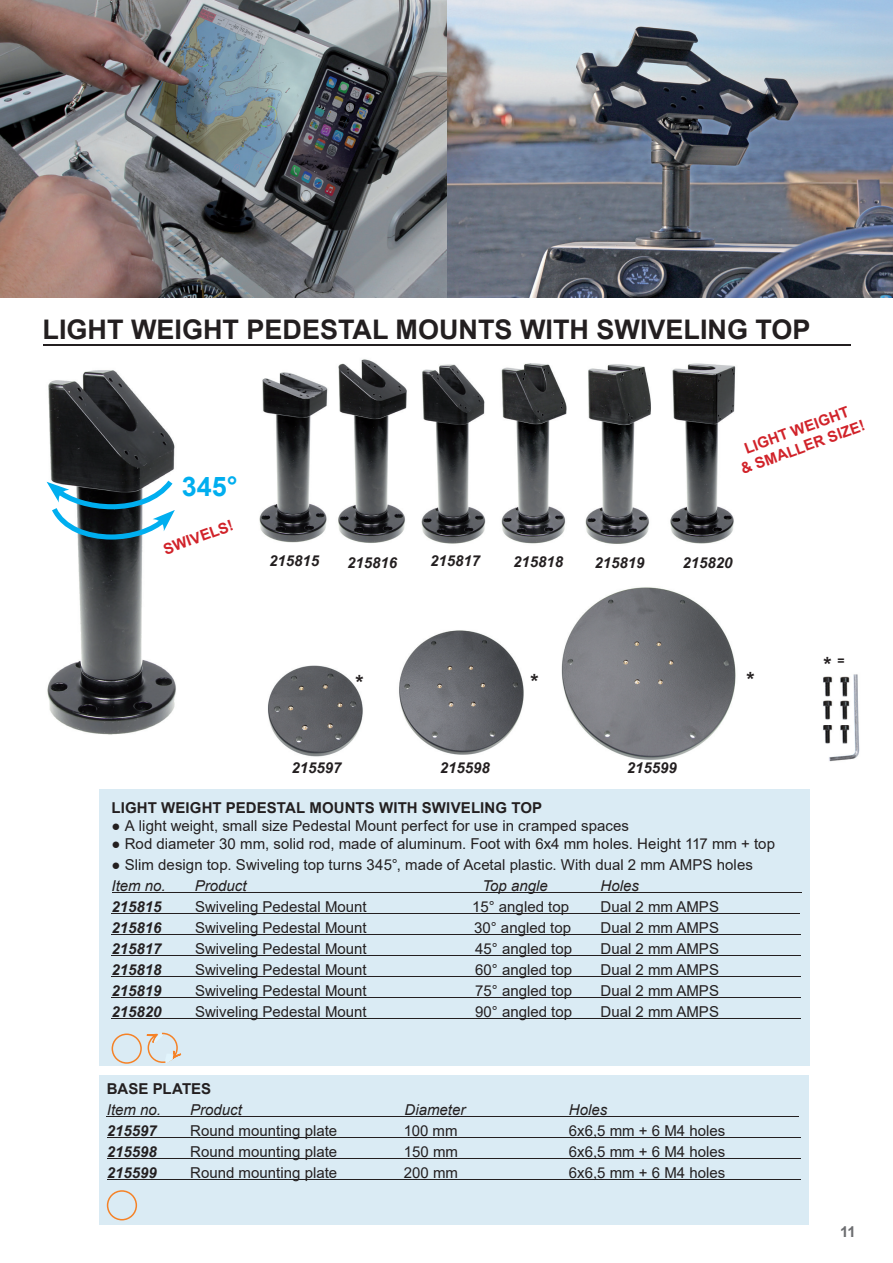
<style>
.page{position:relative;width:893px;height:1263px;background:#fff}
.page>*{position:absolute;margin:0;border:0;box-sizing:border-box;transform-origin:0 0}
.t1{font:700 27px "Arial";color:#231f20}
.t2{font:700 27px "Arial";color:#00aeef}
.t3{font:700 21px "Arial";color:#231f20}
.t4{font:15px "Arial";color:#231f20}
.t5{font:italic 700 15px "Arial";color:#231f20}
.t6{font:italic 15px "Arial";color:#231f20}
.t7{font:700 15px "Arial";letter-spacing:.005em;color:#231f20}
.t8{font:700 15px/18px "Arial";color:#d1232a;text-align:center}
.t9{font:700 15px "Arial";color:#6c6d70}
</style>
<div class="page">
<div style="left:99px;top:1075px;width:710px;height:150px;background:#daebf4"></div>
<div style="left:100px;top:790px;width:710px;height:276px;background:#daebf4"></div>
<img style="left:446px;top:0;width:447px;height:298px">
<hr style="left:107px;top:1116px;width:692px;height:1px;background:#231f20">
<hr style="left:107px;top:1137px;width:693px;height:1px;background:#231f20">
<hr style="left:107px;top:1158px;width:693px;height:1px;background:#231f20">
<hr style="left:107px;top:1179px;width:693px;height:1px;background:#231f20">
<img style="left:268px;top:666px;width:95px;height:91px">
<img style="left:829px;top:674px;width:31px;height:88px">
<hr style="left:112px;top:892px;width:689px;height:1px;background:#231f20">
<hr style="left:112px;top:913px;width:688px;height:1px;background:#231f20">
<hr style="left:112px;top:934px;width:689px;height:1px;background:#231f20">
<hr style="left:112px;top:955px;width:689px;height:1px;background:#231f20">
<hr style="left:112px;top:976px;width:689px;height:1px;background:#231f20">
<hr style="left:112px;top:997px;width:689px;height:1px;background:#231f20">
<hr style="left:112px;top:1018px;width:689px;height:1px;background:#231f20">
<hr style="left:43px;top:345px;width:808px;height:1px;background:#231f20">
<svg style="left:107px;top:1190px;width:30px;height:30px"></svg>
<img style="left:399px;top:630px;width:125px;height:125px">
<img style="left:561px;top:587px;width:175px;height:173px">
<img style="left:259px;top:372px;width:69px;height:171px">
<img style="left:338px;top:359px;width:69px;height:184px">
<img style="left:421px;top:364px;width:65px;height:180px">
<img style="left:501px;top:363px;width:66px;height:181px">
<img style="left:585px;top:364px;width:66px;height:180px">
<img style="left:670px;top:363px;width:66px;height:181px">
<img style="left:46px;top:370px;width:130px;height:365px">
<svg style="left:47px;top:481px;width:128px;height:59px"></svg>
<svg style="left:112px;top:1032px;width:69px;height:32px"></svg>
<img style="left:823px;top:675px;width:29px;height:73px">
<img style="left:0;top:0;width:446px;height:298px">
<h1 class="t1" style="left:43px;top:310px;width:770px">LIGHT WEIGHT PEDESTAL MOUNTS WITH SWIVELING TOP</h1>
<h1 class="t2" style="left:182px;top:467px;width:57px">345°</h1>
<p class="t8" style="left:161px;top:541px;width:75px;rotate:-20deg">SWIVELS!</p>
<p class="t8" style="left:732px;top:444px;width:133px;rotate:-20deg">LIGHT WEIGHT<br>&amp; SMALLER SIZE!</p>
<p class="t5" style="left:269px;top:551px;width:52px">215815</p>
<p class="t5" style="left:347px;top:553px;width:52px">215816</p>
<p class="t5" style="left:430px;top:551px;width:52px">215817</p>
<p class="t5" style="left:513px;top:552px;width:52px">215818</p>
<p class="t5" style="left:594px;top:553px;width:52px">215819</p>
<p class="t5" style="left:682px;top:553px;width:52px">215820</p>
<h2 class="t3" style="left:355px;top:668px;width:10px">*</h2>
<h2 class="t3" style="left:531px;top:667px;width:10px">*</h2>
<h2 class="t3" style="left:747px;top:665px;width:10px">*</h2>
<h2 class="t3" style="left:824px;top:649px;width:23px">* <sup>=</sup></h2>
<p class="t5" style="left:291px;top:758px;width:52px">215597</p>
<p class="t7" style="left:112px;top:797px;width:432px">LIGHT WEIGHT PEDESTAL MOUNTS WITH SWIVELING TOP</p>
<p class="t4" style="left:112px;top:815px;width:519px">● A light weight, small size Pedestal Mount perfect for use in cramped spaces</p>
<p class="t4" style="left:112px;top:833px;width:665px">● Rod diameter 30 mm, solid rod, made of aluminum. Foot with 6x4 mm holes. Height 117 mm + top</p>
<p class="t4" style="left:112px;top:854px;width:643px">● Slim design top. Swiveling top turns 345°, made of Acetal plastic. With dual 2 mm AMPS holes</p>
<p class="t6" style="left:112px;top:875px;width:56px">Item no.</p>
<p class="t6" style="left:195px;top:875px;width:53px">Product</p>
<p class="t6" style="left:482px;top:875px;width:67px">Top angle</p>
<p class="t6" style="left:601px;top:875px;width:40px">Holes</p>
<p class="t5" style="left:112px;top:896px;width:52px">215815</p>
<p class="t4" style="left:195px;top:896px;width:173px">Swiveling Pedestal Mount</p>
<p class="t4" style="left:472px;top:896px;width:98px">15° angled top</p>
<p class="t4" style="left:601px;top:896px;width:120px">Dual 2 mm AMPS</p>
<p class="t5" style="left:112px;top:917px;width:52px">215816</p>
<p class="t4" style="left:195px;top:917px;width:173px">Swiveling Pedestal Mount</p>
<p class="t4" style="left:474px;top:917px;width:98px">30° angled top</p>
<p class="t4" style="left:601px;top:917px;width:120px">Dual 2 mm AMPS</p>
<p class="t5" style="left:112px;top:938px;width:52px">215817</p>
<p class="t4" style="left:195px;top:938px;width:173px">Swiveling Pedestal Mount</p>
<p class="t4" style="left:475px;top:938px;width:98px">45° angled top</p>
<p class="t4" style="left:601px;top:938px;width:120px">Dual 2 mm AMPS</p>
<p class="t5" style="left:112px;top:959px;width:52px">215818</p>
<p class="t4" style="left:195px;top:959px;width:173px">Swiveling Pedestal Mount</p>
<p class="t4" style="left:475px;top:959px;width:98px">60° angled top</p>
<p class="t4" style="left:601px;top:959px;width:120px">Dual 2 mm AMPS</p>
<p class="t5" style="left:112px;top:980px;width:52px">215819</p>
<p class="t4" style="left:195px;top:980px;width:173px">Swiveling Pedestal Mount</p>
<p class="t4" style="left:475px;top:980px;width:98px">75° angled top</p>
<p class="t4" style="left:601px;top:980px;width:120px">Dual 2 mm AMPS</p>
<p class="t5" style="left:112px;top:1001px;width:52px">215820</p>
<p class="t4" style="left:195px;top:1001px;width:173px">Swiveling Pedestal Mount</p>
<p class="t4" style="left:475px;top:1001px;width:98px">90° angled top</p>
<p class="t4" style="left:601px;top:1001px;width:120px">Dual 2 mm AMPS</p>
<p class="t5" style="left:440px;top:758px;width:52px">215598</p>
<p class="t5" style="left:627px;top:758px;width:52px">215599</p>
<p class="t7" style="left:107px;top:1078px;width:106px">BASE PLATES</p>
<p class="t6" style="left:107px;top:1100px;width:56px">Item no.</p>
<p class="t6" style="left:190px;top:1100px;width:53px">Product</p>
<p class="t6" style="left:405px;top:1100px;width:62px">Diameter</p>
<p class="t6" style="left:569px;top:1100px;width:40px">Holes</p>
<p class="t5" style="left:107px;top:1121px;width:52px">215597</p>
<p class="t4" style="left:190px;top:1121px;width:148px">Round mounting plate</p>
<p class="t4" style="left:404px;top:1121px;width:55px">100 mm</p>
<p class="t4" style="left:569px;top:1121px;width:158px">6x6,5 mm + 6 M4 holes</p>
<p class="t5" style="left:107px;top:1142px;width:52px">215598</p>
<p class="t4" style="left:190px;top:1142px;width:148px">Round mounting plate</p>
<p class="t4" style="left:404px;top:1142px;width:56px">150 mm</p>
<p class="t4" style="left:569px;top:1142px;width:158px">6x6,5 mm + 6 M4 holes</p>
<p class="t5" style="left:107px;top:1163px;width:52px">215599</p>
<p class="t4" style="left:190px;top:1163px;width:148px">Round mounting plate</p>
<p class="t4" style="left:404px;top:1163px;width:56px">200 mm</p>
<p class="t4" style="left:569px;top:1163px;width:158px">6x6,5 mm + 6 M4 holes</p>
<p class="t9" style="left:840px;top:1221px;width:17px">11</p>
</div>
